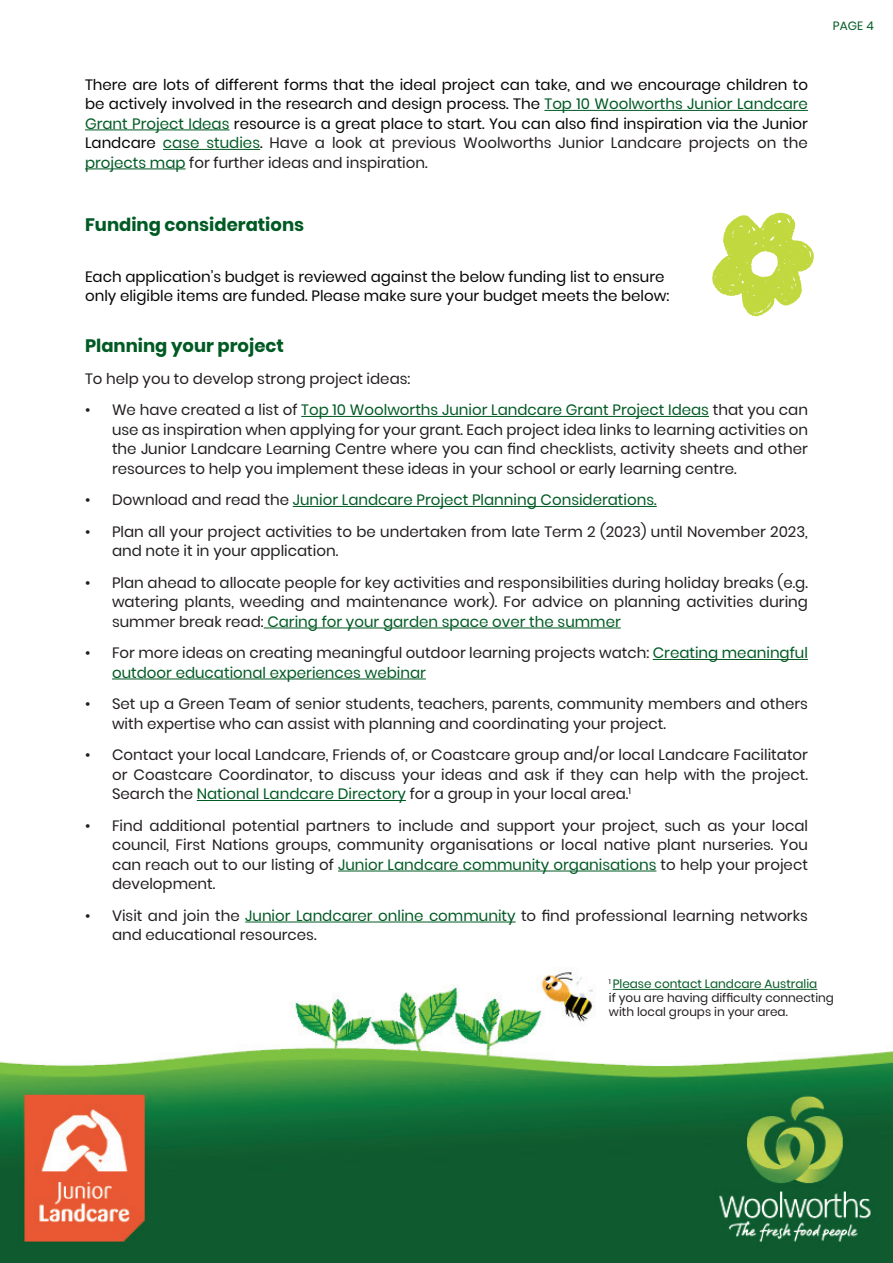
<style>
.page{position:relative;width:893px;height:1263px;background:#fff}
.page>*{position:absolute;margin:0;border:0;box-sizing:border-box;transform-origin:0 0}
.t1{font:700 18px "Poppins";color:#005a23}
.t2{font:15px/19.5px "Poppins";color:#231f20;text-align:justify}
.t3{font:15px/19.5px "Poppins";color:#040503;text-align:justify}
.t4{font:15px "Poppins";color:#005a23}
.t5{font:12px/13.6px "Poppins";color:#231f20}
.t6{font:12px "Poppins";color:#005a23}
.s1{color:#005a23}
.s2{color:#231f20}
</style>
<div class="page">
<img style="left:0;top:921px;width:893px;height:342px">
<hr style="left:544px;top:110px;width:264px;height:1px;background:#005a23">
<hr style="left:85px;top:130px;width:145px;height:1px;background:#005a23">
<hr style="left:163px;top:149px;width:97px;height:1px;background:#005a23">
<hr style="left:85px;top:169px;width:101px;height:1px;background:#005a23">
<hr style="left:301px;top:416px;width:408px;height:1px;background:#005a23">
<hr style="left:293px;top:506px;width:364px;height:1px;background:#005a23">
<hr style="left:264px;top:628px;width:357px;height:1px;background:#005a23">
<hr style="left:653px;top:659px;width:155px;height:1px;background:#005a23">
<hr style="left:112px;top:679px;width:314px;height:1px;background:#005a23">
<hr style="left:197px;top:800px;width:209px;height:1px;background:#005a23">
<hr style="left:338px;top:871px;width:318px;height:1px;background:#005a23">
<hr style="left:245px;top:922px;width:271px;height:1px;background:#005a23">
<svg style="left:712px;top:213px;width:102px;height:103px"></svg>
<div style="left:71px;top:950px;width:160px;height:65px;background:#fff"></div>
<hr style="left:613px;top:989px;width:204px;height:1px;background:#005a23">
<p class="t3" style="left:85px;top:75px;width:724px">There are lots of different forms that the ideal project can take, and we encourage children to be actively involved in the research and design process. The <span class="s1">Top 10 Woolworths Junior Landcare Grant Project Ideas</span> resource is a great place to start. You can also find inspiration via the Junior Landcare <span class="s1">case studies</span>. <span class="s2">Have a look at previous Woolworths Junior Landcare projects on the </span><span class="s1">projects map</span> <span class="s2">for further ideas and inspiration.</span></p>
<p class="t6" style="left:833px;top:18px;width:42px">PAGE 4</p>
<p class="t1" style="left:85px;top:214px;width:221px">Funding considerations</p>
<p class="t3" style="left:85px;top:267px;width:586px">Each application’s budget is reviewed against the below funding list to ensure only eligible items are funded. Please make sure your budget meets the below:</p>
<p class="t1" style="left:85px;top:336px;width:200px">Planning your project</p>
<p class="t2" style="left:85px;top:369px;width:327px">To help you to develop strong project ideas:</p>
<p class="t2" style="left:112px;top:400px;width:697px;text-indent:-27px">• We have created a list of <span class="s1">Top 10 Woolworths Junior Landcare Grant Project Ideas</span> that you can use as inspiration when applying for your grant. Each project idea links to learning activities on the Junior Landcare Learning Centre where you can find checklists, activity sheets and other resources to help you implement these ideas in your school or early learning centre.</p>
<p class="t4" style="left:85px;top:491px;width:573px"><span class="s2">• Download and read the</span> Junior Landcare Project Planning Considerations.</p>
<p class="t2" style="left:112px;top:522px;width:697px;text-indent:-27px">• Plan all your project activities to be undertaken from late Term 2 (2023) until November 2023, and note it in your application.</p>
<p class="t2" style="left:112px;top:573px;width:697px;text-indent:-27px">• Plan ahead to allocate people for key activities and responsibilities during holiday breaks (e.g. watering plants, weeding and maintenance work). For advice on planning activities during summer break read: <span class="s1">Caring for your garden space over the summer</span></p>
<p class="t2" style="left:112px;top:643px;width:697px;text-indent:-27px">• For more ideas on creating meaningful outdoor learning projects watch: <span class="s1">Creating meaningful outdoor educational experiences webinar</span></p>
<p class="t2" style="left:112px;top:694px;width:697px;text-indent:-27px">• Set up a Green Team of senior students, teachers, parents, community members and others with expertise who can assist with planning and coordinating your project.</p>
<p class="t2" style="left:112px;top:745px;width:697px;text-indent:-27px">• Contact your local Landcare, Friends of, or Coastcare group and/or local Landcare Facilitator or Coastcare Coordinator, to discuss your ideas and ask if they can help with the project.<br>Search the <span class="s1">National Landcare Directory</span> for a group in your local area.<sup>1</sup></p>
<p class="t2" style="left:112px;top:816px;width:697px;text-indent:-27px">• Find additional potential partners to include and support your project, such as your local council, First Nations groups, community organisations or local native plant nurseries. You can reach out to our listing of <span class="s1">Junior Landcare community organisations</span> to help your project development.</p>
<p class="t2" style="left:112px;top:906px;width:697px;text-indent:-27px">• Visit and join the <span class="s1">Junior Landcarer online community</span> to find professional learning networks and educational resources.</p>
<p class="t5" style="left:609px;top:977px;width:227px"><sup>1</sup> <span class="s1">Please contact Landcare Australia<br></span>if you are having difficulty connecting with local groups in your area.</p>
</div>
